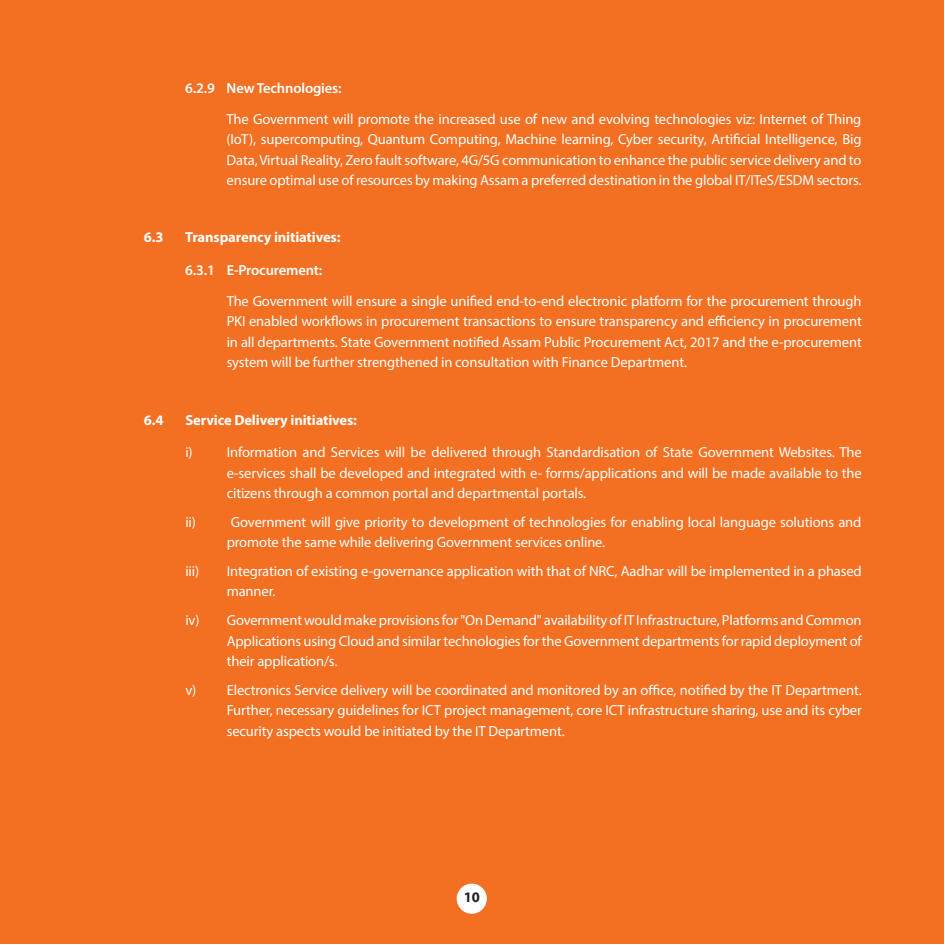
<style>
.page{position:relative;width:945px;height:945px;background:#fff}
.page>*{position:absolute;margin:0;border:0;box-sizing:border-box;transform-origin:0 0}
.t1{font:14.55px/20.4px "Myriad Pro";letter-spacing:-.01em;color:#fff;text-align:justify}
.t2{font:700 14.55px "Myriad Pro";letter-spacing:-.01em;color:#fff}
.t3{font:600 14.55px "Myriad Pro";letter-spacing:-.01em;color:#fff}
.t4{font:700 14.55px "Myriad Pro";color:#231f20}
</style>
<div class="page">
<div style="left:0;top:0;width:944px;height:944px;background:#f36f21"></div>
<div style="left:457px;top:883px;width:30px;height:31px;background:#fff;border-radius:50%"></div>
<p class="t3" style="left:185px;top:79px;width:158px">6.2.9 New Technologies:</p>
<p class="t1" style="left:227px;top:108px;width:636px">The Government will promote the increased use of new and evolving technologies viz: Internet of Thing (IoT), supercomputing, Quantum Computing, Machine learning, Cyber security, Artificial Intelligence, Big Data, Virtual Reality, Zero fault software, 4G/5G communication to enhance the public service delivery and to ensure optimal use of resources by making Assam a preferred destination in the global IT/ITeS/ESDM sectors.</p>
<p class="t2" style="left:144px;top:228px;width:21px">6.3</p>
<p class="t2" style="left:185px;top:228px;width:157px">Transparency initiatives:</p>
<p class="t3" style="left:185px;top:261px;width:139px">6.3.1 E-Procurement:</p>
<p class="t1" style="left:227px;top:291px;width:637px">The Government will ensure a single unified end-to-end electronic platform for the procurement through PKI enabled workflows in procurement transactions to ensure transparency and efficiency in procurement in all departments. State Government notified Assam Public Procurement Act, 2017 and the e-procurement system will be further strengthened in consultation with Finance Department.</p>
<p class="t2" style="left:144px;top:410px;width:21px">6.4</p>
<p class="t2" style="left:185px;top:410px;width:173px">Service Delivery initiatives:</p>
<p class="t1" style="left:227px;top:442px;width:637px;text-indent:-41px">i) Information and Services will be delivered through Standardisation of State Government Websites. The e-services shall be developed and integrated with e- forms/applications and will be made available to the citizens through a common portal and departmental portals.</p>
<p class="t1" style="left:227px;top:511px;width:636px;text-indent:-41px">ii) Government will give priority to development of technologies for enabling local language solutions and promote the same while delivering Government services online.</p>
<p class="t1" style="left:185px;top:561px;width:15px">iii)</p>
<p class="t1" style="left:227px;top:561px;width:637px">Integration of existing e-governance application with that of NRC, Aadhar will be implemented in a phased manner.</p>
<p class="t1" style="left:227px;top:610px;width:637px;text-indent:-41px">iv) Government would make provisions for "On Demand" availability of IT Infrastructure, Platforms and Common Applications using Cloud and similar technologies for the Government departments for rapid deployment of their application/s.</p>
<p class="t1" style="left:227px;top:679px;width:637px;text-indent:-41px">v) Electronics Service delivery will be coordinated and monitored by an office, notified by the IT Department.<br>Further, necessary guidelines for ICT project management, core ICT infrastructure sharing, use and its cyber security aspects would be initiated by the IT Department.</p>
<p class="t4" style="left:464px;top:887px;width:18px">10</p>
</div>
